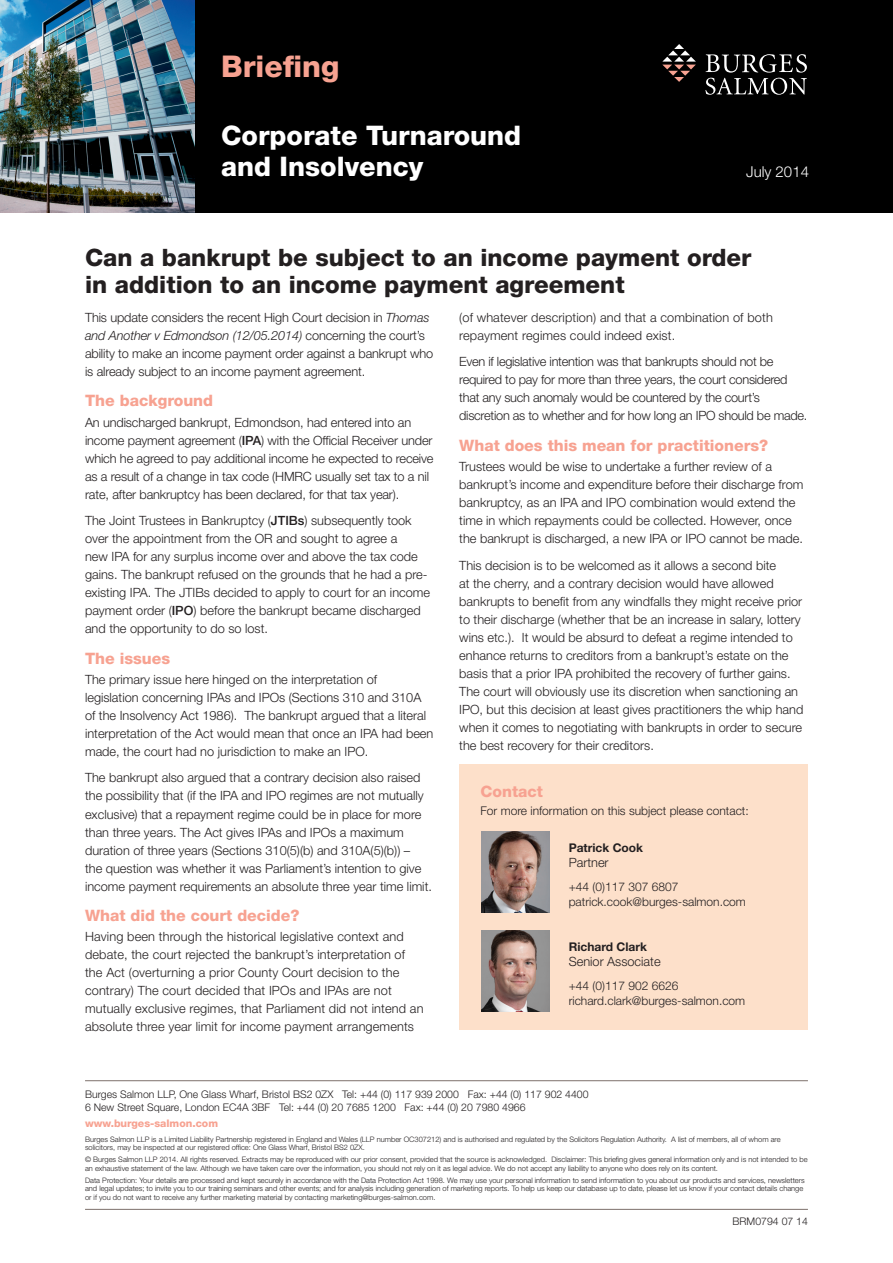
<style>
.page{position:relative;width:893px;height:1263px;background:#fff}
.page>*{position:absolute;margin:0;border:0;box-sizing:border-box;transform-origin:0 0}
.header_pink_9pt{font:800 30px "Helvetica Neue LT Std";color:#f7a291}
.t1{font:800 27px/31.5px "Helvetica Neue LT Std";color:#fff}
.main_pink_title{font:800 24px/27px "Helvetica Neue LT Std";color:#231f20}
.subtitle_-_pink{font:800 15.75px "Helvetica Neue LT Std";color:#f7a291}
.t2{font:300 15px "Helvetica Neue LT Std";color:#fff}
.bodytext{font:300 12.75px/18px "Helvetica Neue LT Std";color:#231f20}
.bodytext-2{font:300 12.75px/18px "Helvetica Neue LT Std";letter-spacing:-.02em;color:#231f20}
.bodytext-3{font:300 12px/15px "Helvetica Neue LT Std";color:#231f20}
.bodytext-4{font:700 12px "Helvetica Neue LT Std";color:#231f20}
.t3{font:300 10.5px/13.5px "Helvetica Neue LT Std";color:#231f20}
.t4{font:800 10.5px "Helvetica Neue LT Std";color:#f7a291}
.disclaimer{font:300 7.5px/8.2px "Helvetica Neue LT Std";color:#231f20}
.s1{font-style:italic}
.s2{font-weight:500}
</style>
<div class="page">
<div style="left:0;top:0;width:893px;height:213px;background:#000"></div>
<img style="left:0;top:0;width:194px;height:213px">
<svg style="left:662px;top:44px;width:34px;height:38px"></svg>
<svg style="left:705px;top:54px;width:102px;height:41px"></svg>
<hr style="left:85px;top:1209px;width:723px;height:1px;background:#7d716c">
<hr style="left:85px;top:1080px;width:723px;height:1px;background:#7d716c">
<div style="left:459px;top:764px;width:349px;height:266px;background:#fde0ca"></div>
<img style="left:482px;top:930px;width:68px;height:81px">
<img style="left:482px;top:831px;width:68px;height:81px">
<p class="header_pink_9pt" style="left:221px;top:48px;width:120px">Briefing</p>
<p class="t1" style="left:221px;top:119px;width:302px">Corporate Turnaround and Insolvency</p>
<p class="t2" style="left:746px;top:162px;width:64px">July 2014</p>
<p class="main_pink_title" style="left:85px;top:244px;width:668px">Can a bankrupt be subject to an income payment order in addition to an income payment agreement</p>
<p class="bodytext" style="left:85px;top:308px;width:350px">This update considers the recent High Court decision in <span class="s1">Thomas and Another v Edmondson (12/05.2014)</span> concerning the court’s ability to make an income payment order against a bankrupt who is already subject to an income payment agreement.</p>
<p class="subtitle_-_pink" style="left:85px;top:391px;width:130px">The background</p>
<p class="bodytext" style="left:85px;top:413px;width:350px">An undischarged bankrupt, Edmondson, had entered into an income payment agreement (<span class="s2">IPA</span>) with the Official Receiver under which he agreed to pay additional income he expected to receive as a result of a change in tax code (HMRC usually set tax to a nil rate, after bankruptcy has been declared, for that tax year).</p>
<p class="bodytext" style="left:85px;top:511px;width:347px">The Joint Trustees in Bankruptcy (<span class="s2">JTIBs</span>) subsequently took over the appointment from the OR and sought to agree a<br>new IPA for any surplus income over and above the tax code gains. The bankrupt refused on the grounds that he had a pre&shy;existing IPA. The JTIBs decided to apply to court for an income payment order (<span class="s2">IPO</span>) before the bankrupt became discharged and the opportunity to do so lost.</p>
<p class="subtitle_-_pink" style="left:85px;top:649px;width:87px">The issues</p>
<p class="bodytext" style="left:85px;top:670px;width:350px">The primary issue here hinged on the interpretation of legislation concerning IPAs and IPOs (Sections 310 and 310A of the Insolvency Act 1986). The bankrupt argued that a literal interpretation of the Act would mean that once an IPA had been made, the court had no jurisdiction to make an IPO.</p>
<p class="bodytext" style="left:85px;top:769px;width:348px">The bankrupt also argued that a contrary decision also raised the possibility that (if the IPA and IPO regimes are not mutually exclusive) that a repayment regime could be in place for more than three years. The Act gives IPAs and IPOs a maximum duration of three years (Sections 310(5)(b) and 310A(5)(b)) –<br>the question was whether it was Parliament’s intention to give income payment requirements an absolute three year time limit.</p>
<p class="subtitle_-_pink" style="left:85px;top:906px;width:216px">What did the court decide?</p>
<p class="bodytext" style="left:85px;top:927px;width:340px">Having been through the historical legislative context and debate, the court rejected the bankrupt’s interpretation of the Act (overturning a prior County Court decision to the contrary) The court decided that IPOs and IPAs are not mutually exclusive regimes, that Parliament did not intend an absolute three year limit for income payment arrangements</p>
<p class="bodytext" style="left:459px;top:308px;width:315px">(of whatever description) and that a combination of both repayment regimes could indeed exist.</p>
<p class="bodytext-2" style="left:459px;top:352px;width:350px">Even if legislative intention was that bankrupts should not be required to pay for more than three years, the court considered that any such anomaly would be countered by the court’s discretion as to whether and for how long an IPO should be made.</p>
<p class="subtitle_-_pink" style="left:459px;top:436px;width:310px">What does this mean for practitioners?</p>
<p class="bodytext" style="left:459px;top:457px;width:346px">Trustees would be wise to undertake a further review of a bankrupt’s income and expenditure before their discharge from bankruptcy, as an IPA and IPO combination would extend the time in which repayments could be collected. However, once the bankrupt is discharged, a new IPA or IPO cannot be made.</p>
<p class="bodytext" style="left:459px;top:556px;width:346px">This decision is to be welcomed as it allows a second bite<br>at the cherry, and a contrary decision would have allowed bankrupts to benefit from any windfalls they might receive prior to their discharge (whether that be an increase in salary, lottery wins etc.). It would be absurd to defeat a regime intended to enhance returns to creditors from a bankrupt’s estate on the basis that a prior IPA prohibited the recovery of further gains.<br>The court will obviously use its discretion when sanctioning an IPO, but this decision at least gives practitioners the whip hand when it comes to negotiating with bankrupts in order to secure the best recovery for their creditors.</p>
<p class="subtitle_-_pink" style="left:480px;top:782px;width:64px">Contact</p>
<p class="bodytext-3" style="left:480px;top:803px;width:270px">For more information on this subject please contact:</p>
<p class="bodytext-4" style="left:569px;top:840px;width:76px">Patrick Cook</p>
<p class="bodytext" style="left:569px;top:853px;width:41px">Partner</p>
<p class="bodytext-3" style="left:569px;top:879px;width:179px">+44 (0)117 307 6807 patrick.cook@burges-salmon.com</p>
<p class="bodytext-4" style="left:569px;top:939px;width:80px">Richard Clark</p>
<p class="bodytext" style="left:569px;top:952px;width:93px">Senior Associate</p>
<p class="bodytext-3" style="left:569px;top:977px;width:178px">+44 (0)117 902 6626 richard.clark@burges-salmon.com</p>
<p class="t3" style="left:85px;top:1087px;width:505px">Burges Salmon LLP, One Glass Wharf, Bristol BS2 0ZX Tel: +44 (0) 117 939 2000 Fax: +44 (0) 117 902 4400<br>6 New Street Square, London EC4A 3BF Tel: +44 (0) 20 7685 1200 Fax: +44 (0) 20 7980 4966</p>
<p class="t4" style="left:85px;top:1117px;width:135px">www.burges-salmon.com</p>
<p class="disclaimer" style="left:85px;top:1135px;width:697px">Burges Salmon LLP is a Limited Liability Partnership registered in England and Wales (LLP number OC307212) and is authorised and regulated by the Solicitors Regulation Authority. A list of members, all of whom are solicitors, may be inspected at our registered office: One Glass Wharf, Bristol BS2 0ZX.</p>
<p class="disclaimer" style="left:85px;top:1155px;width:724px">© Burges Salmon LLP 2014. All rights reserved. Extracts may be reproduced with our prior consent, provided that the source is acknowledged. Disclaimer: This briefing gives general information only and is not intended to be an exhaustive statement of the law. Although we have taken care over the information, you should not rely on it as legal advice. We do not accept any liability to anyone who does rely on its content.</p>
<p class="disclaimer" style="left:85px;top:1176px;width:721px">Data Protection: Your details are processed and kept securely in accordance with the Data Protection Act 1998. We may use your personal information to send information to you about our products and services, newsletters and legal updates; to invite you to our training seminars and other events; and for analysis including generation of marketing reports. To help us keep our database up to date, please let us know if your contact details change or if you do not want to receive any further marketing material by contacting marketing@burges-salmon.com.</p>
<p class="t3" style="left:733px;top:1214px;width:77px">BRM0794 07 14</p>
</div>
